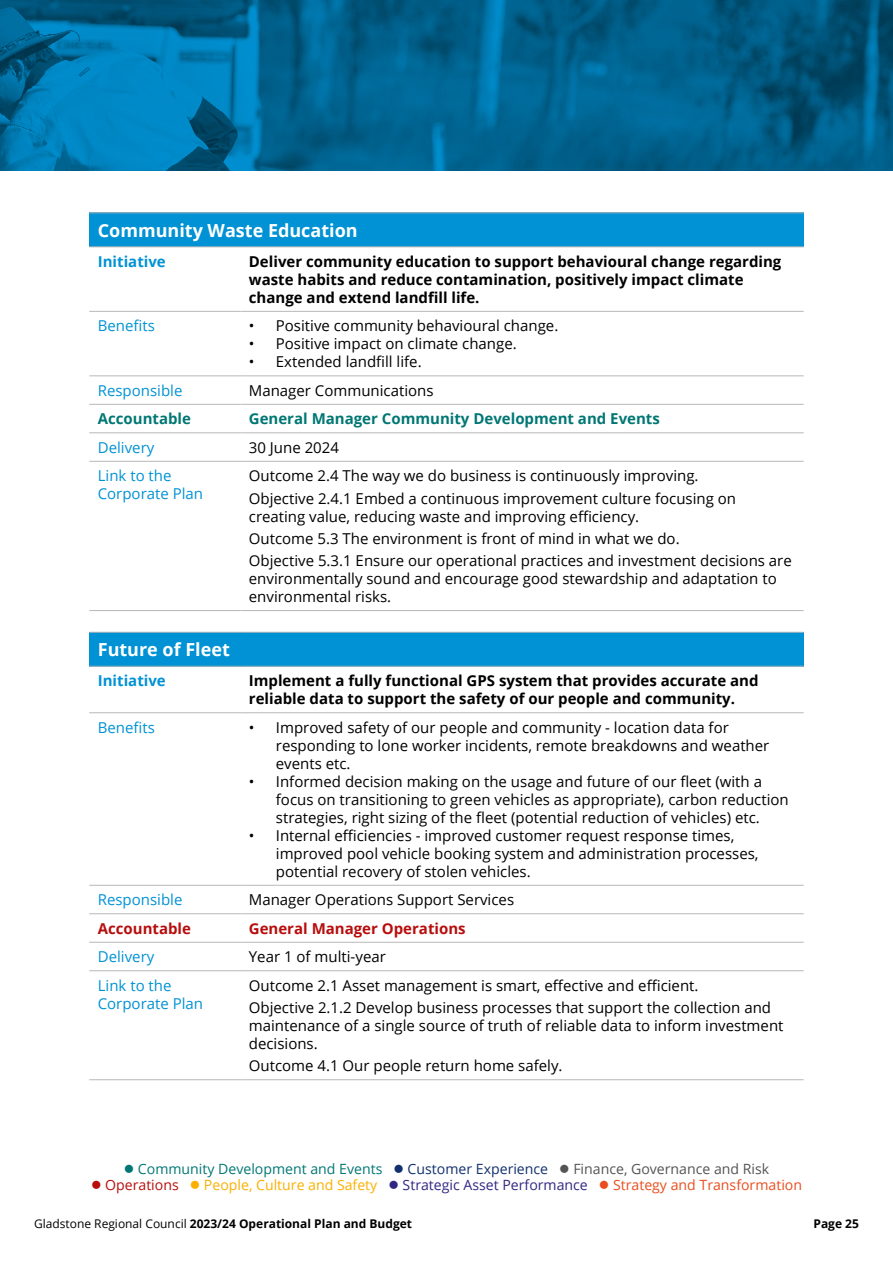
<style>
.page{position:relative;width:893px;height:1263px;background:#fff}
.page>*{position:absolute;margin:0;border:0;box-sizing:border-box;transform-origin:0 0}
.t1{font:700 18px "Open Sans";color:#fff}
.t2{font:15px/18px "Open Sans";color:#000}
.t3{font:700 15px/18px "Open Sans";color:#000}
.t4{font:15px/18px "Open Sans";color:#0092d4}
.t5{font:700 15px "Open Sans";color:#007774}
.t6{font:700 15px "Open Sans";color:#b70e0d}
.t7{font:700 15px "Open Sans";color:#0092d4}
.t8{font:14.1px "Open Sans";color:#312783}
.t9{font:14.1px "Open Sans";color:#007774}
.t10{font:700 12px "Open Sans";color:#000}
.s1{color:#11306e}
.s2{color:#555454}
.s3{color:#b70e0d}
.s4{color:#f9b000}
.s5{color:#e94e1d}
.s6{font-weight:400}
</style>
<div class="page">
<div style="left:89px;top:213px;width:715px;height:34px;background:#0092d4"></div>
<hr style="left:89px;top:213px;width:151px;height:1px;background:#b9b8b8">
<hr style="left:240px;top:213px;width:564px;height:1px;background:#b9b8b8">
<hr style="left:89px;top:247px;width:151px;height:1px;background:#b9b8b8">
<hr style="left:89px;top:311px;width:151px;height:1px;background:#b9b8b8">
<hr style="left:89px;top:376px;width:151px;height:1px;background:#b9b8b8">
<hr style="left:89px;top:404px;width:151px;height:1px;background:#b9b8b8">
<hr style="left:89px;top:433px;width:151px;height:1px;background:#b9b8b8">
<hr style="left:240px;top:247px;width:564px;height:1px;background:#b9b8b8">
<hr style="left:240px;top:311px;width:564px;height:1px;background:#b9b8b8">
<hr style="left:240px;top:376px;width:564px;height:1px;background:#b9b8b8">
<hr style="left:240px;top:404px;width:564px;height:1px;background:#b9b8b8">
<hr style="left:240px;top:433px;width:564px;height:1px;background:#b9b8b8">
<hr style="left:89px;top:461px;width:151px;height:1px;background:#b9b8b8">
<hr style="left:89px;top:610px;width:151px;height:1px;background:#b9b8b8">
<hr style="left:240px;top:461px;width:564px;height:1px;background:#b9b8b8">
<hr style="left:240px;top:610px;width:564px;height:1px;background:#b9b8b8">
<div style="left:89px;top:632px;width:715px;height:34px;background:#0092d4"></div>
<hr style="left:89px;top:632px;width:151px;height:1px;background:#b9b8b8">
<hr style="left:240px;top:632px;width:564px;height:1px;background:#b9b8b8">
<hr style="left:89px;top:666px;width:151px;height:1px;background:#b9b8b8">
<hr style="left:89px;top:712px;width:151px;height:1px;background:#b9b8b8">
<hr style="left:89px;top:885px;width:151px;height:1px;background:#b9b8b8">
<hr style="left:89px;top:913px;width:151px;height:1px;background:#b9b8b8">
<hr style="left:89px;top:942px;width:151px;height:1px;background:#b9b8b8">
<hr style="left:240px;top:666px;width:564px;height:1px;background:#b9b8b8">
<hr style="left:240px;top:712px;width:564px;height:1px;background:#b9b8b8">
<hr style="left:240px;top:885px;width:564px;height:1px;background:#b9b8b8">
<hr style="left:240px;top:913px;width:564px;height:1px;background:#b9b8b8">
<hr style="left:240px;top:942px;width:564px;height:1px;background:#b9b8b8">
<hr style="left:89px;top:970px;width:151px;height:1px;background:#b9b8b8">
<hr style="left:89px;top:1079px;width:151px;height:1px;background:#b9b8b8">
<hr style="left:240px;top:970px;width:564px;height:1px;background:#b9b8b8">
<hr style="left:240px;top:1079px;width:564px;height:1px;background:#b9b8b8">
<svg style="left:0;top:0;width:893px;height:170px;background:#006593"></svg>
<p class="t1" style="left:98px;top:217px;width:261px">Community Waste Education</p>
<p class="t7" style="left:98px;top:251px;width:70px">Initiative</p>
<p class="t3" style="left:249px;top:252px;width:534px">Deliver community education to support behavioural change regarding waste habits and reduce contamination, positively impact climate change and extend landfill life.</p>
<p class="t4" style="left:98px;top:316px;width:59px">Benefits</p>
<p class="t2" style="left:249px;top:316px;width:311px">• Positive community behavioural change.</p>
<p class="t2" style="left:249px;top:334px;width:269px">• Positive impact on climate change.</p>
<p class="t2" style="left:249px;top:352px;width:174px">• Extended landfill life.</p>
<p class="t4" style="left:98px;top:381px;width:86px">Responsible</p>
<p class="t2" style="left:249px;top:381px;width:186px">Manager Communications</p>
<p class="t5" style="left:98px;top:408px;width:95px">Accountable</p>
<p class="t5" style="left:249px;top:408px;width:412px">General Manager Community Development and Events</p>
<p class="t4" style="left:98px;top:438px;width:58px">Delivery</p>
<p class="t2" style="left:249px;top:438px;width:92px">30 June 2024</p>
<p class="t4" style="left:98px;top:466px;width:107px">Link to the<br>Corporate Plan</p>
<p class="t2" style="left:249px;top:464px;width:489px;line-height:22.2px">Outcome 2.4 The way we do business is continuously improving.<br>Objective 2.4.1 Embed a continuous improvement culture focusing on</p>
<p class="t2" style="left:249px;top:505px;width:544px;line-height:22.2px">creating value, reducing waste and improving efficiency.<br>Outcome 5.3 The environment is front of mind in what we do.<br>Objective 5.3.1 Ensure our operational practices and investment decisions are</p>
<p class="t2" style="left:249px;top:569px;width:529px">environmentally sound and encourage good stewardship and adaptation to environmental risks.</p>
<p class="t1" style="left:98px;top:637px;width:134px">Future of Fleet</p>
<p class="t7" style="left:98px;top:670px;width:70px">Initiative</p>
<p class="t3" style="left:249px;top:671px;width:511px">Implement a fully functional GPS system that provides accurate and reliable data to support the safety of our people and community.</p>
<p class="t4" style="left:98px;top:718px;width:59px">Benefits</p>
<p class="t2" style="left:276px;top:718px;width:495px;text-indent:-27px">• Improved safety of our people and community - location data for responding to lone worker incidents, remote breakdowns and weather events etc.</p>
<p class="t2" style="left:276px;top:772px;width:514px;text-indent:-27px">• Informed decision making on the usage and future of our fleet (with a focus on transitioning to green vehicles as appropriate), carbon reduction strategies, right sizing of the fleet (potential reduction of vehicles) etc.</p>
<p class="t2" style="left:276px;top:826px;width:484px;text-indent:-27px">• Internal efficiencies - improved customer request response times, improved pool vehicle booking system and administration processes, potential recovery of stolen vehicles.</p>
<p class="t4" style="left:98px;top:890px;width:86px">Responsible</p>
<p class="t2" style="left:249px;top:890px;width:267px">Manager Operations Support Services</p>
<p class="t6" style="left:98px;top:918px;width:95px">Accountable</p>
<p class="t6" style="left:249px;top:918px;width:218px">General Manager Operations</p>
<p class="t4" style="left:98px;top:947px;width:58px">Delivery</p>
<p class="t2" style="left:249px;top:947px;width:139px">Year 1 of multi-year</p>
<p class="t4" style="left:98px;top:976px;width:107px">Link to the<br>Corporate Plan</p>
<p class="t2" style="left:249px;top:974px;width:524px;line-height:22.2px">Outcome 2.1 Asset management is smart, effective and efficient.<br>Objective 2.1.2 Develop business processes that support the collection and</p>
<p class="t2" style="left:249px;top:1016px;width:536px">maintenance of a single source of truth of reliable data to inform investment decisions.</p>
<p class="t2" style="left:249px;top:1056px;width:315px">Outcome 4.1 Our people return home safely.</p>
<p class="t9" style="left:124px;top:1159px;width:647px">● Community Development and Events <span class="s1">● Customer Experience</span> <span class="s2">● Finance, Governance and Risk</span></p>
<p class="t8" style="left:91px;top:1176px;width:712px"><span class="s3">● Operations</span> <span class="s4">● People, Culture and Safety</span> ● Strategic Asset Performance <span class="s5">● Strategy and Transformation</span></p>
<p class="t10" style="left:34px;top:1215px;width:380px"><span class="s6">Gladstone Regional Council</span> 2023/24 Operational Plan and Budget</p>
<p class="t10" style="left:813px;top:1215px;width:47px">Page 25</p>
</div>
